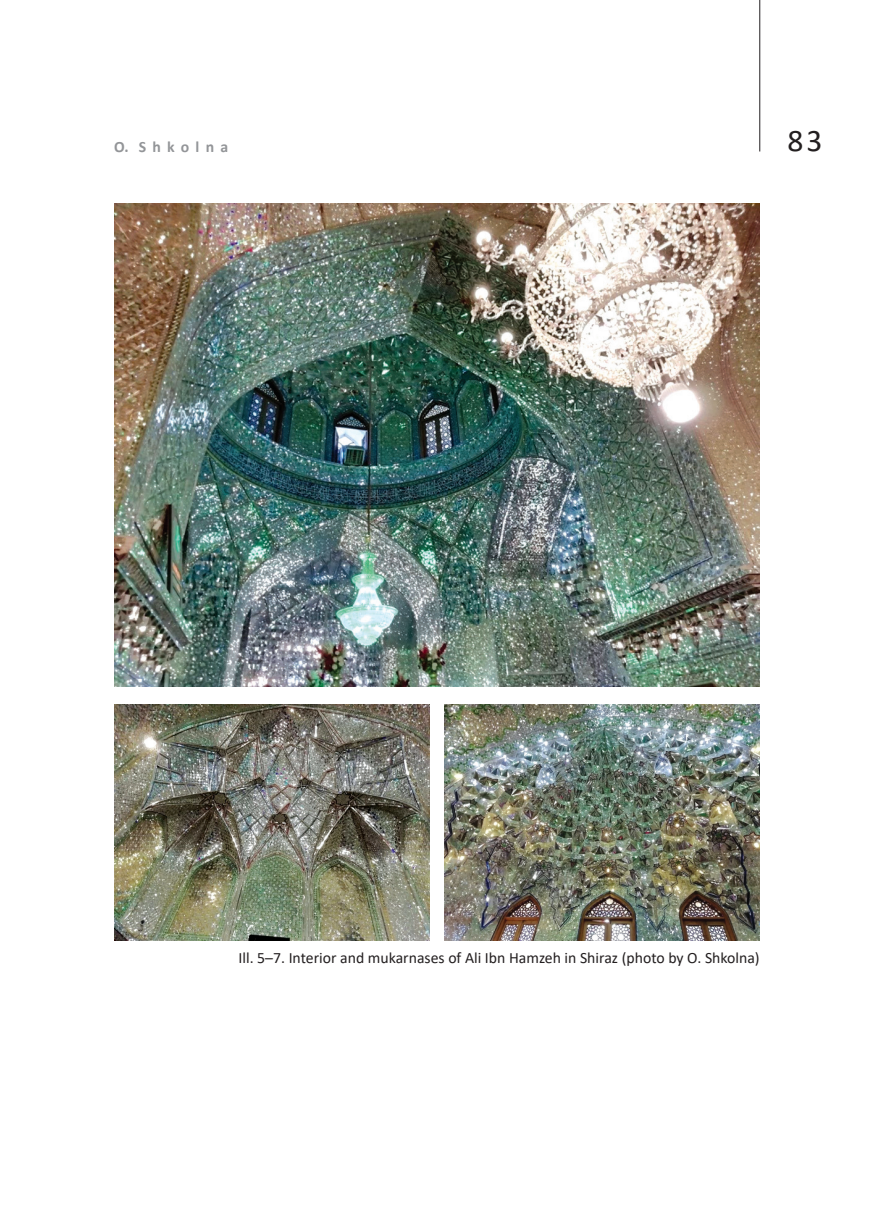
<style>
.page{position:relative;width:874px;height:1221px;background:#fff}
.page>*{position:absolute;margin:0;border:0;box-sizing:border-box;transform-origin:0 0}
.t1{font:31.5px "Calibri";color:#231f20}
.rysunek{font:15.75px "Calibri";color:#231f20}
.t2{font:700 15.75px "Calibri";letter-spacing:.4em;color:#939598}
</style>
<div class="page">
<hr style="left:759px;top:0;width:1px;height:151px;background:#231f20">
<img style="left:114px;top:704px;width:315px;height:236px">
<img style="left:444px;top:704px;width:315px;height:236px">
<img style="left:114px;top:203px;width:645px;height:483px">
<p class="t2" style="left:114px;top:135px;width:115px">O. Shkolna</p>
<h1 class="t1" style="left:787px;top:119px;width:37px">83</h1>
<p class="rysunek" style="left:238px;top:946px;width:522px">Ill. 5–7. Interior and mukarnases of Ali Ibn Hamzeh in Shiraz (photo by O. Shkolna)</p>
</div>
